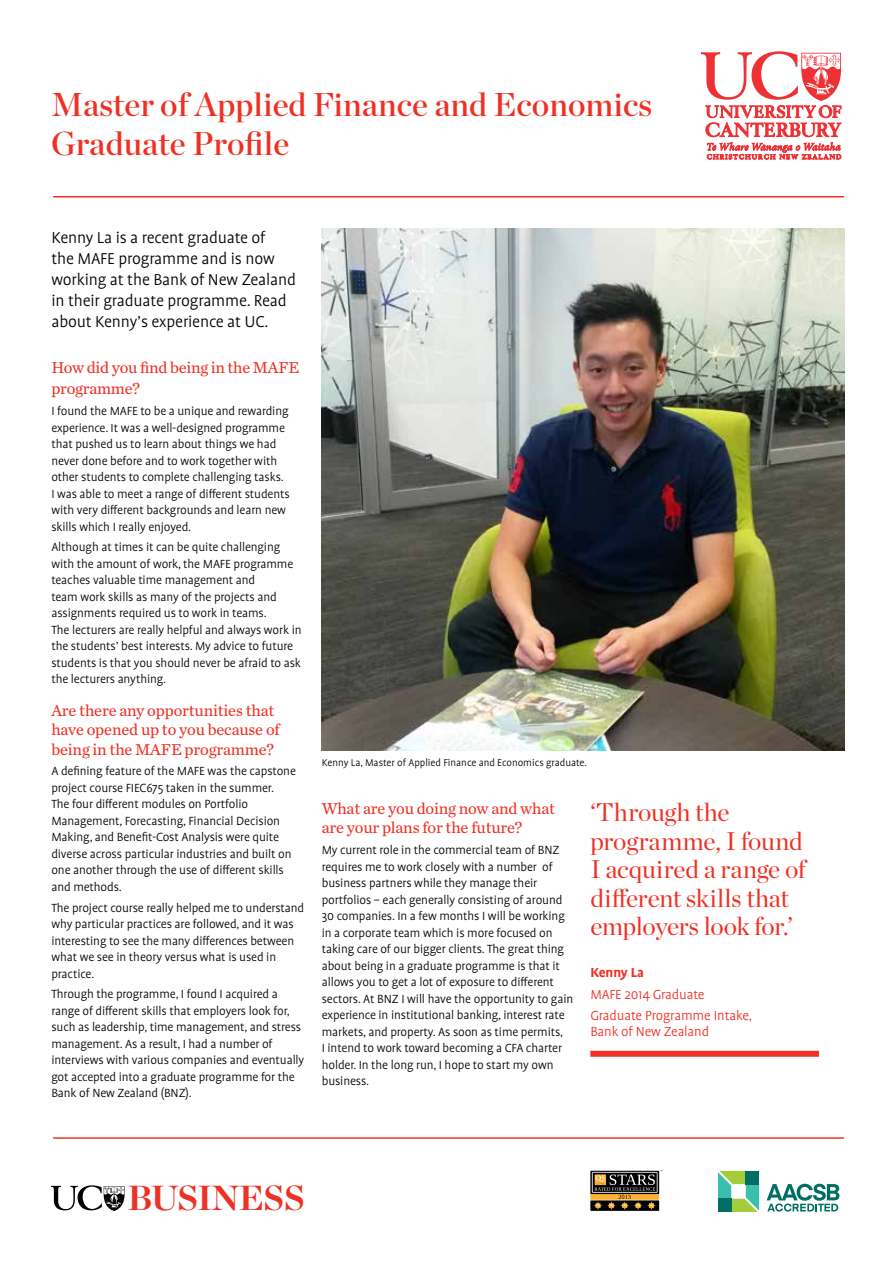
<style>
.page{position:relative;width:893px;height:1263px;background:#fff}
.page>*{position:absolute;margin:0;border:0;box-sizing:border-box;transform-origin:0 0}
.t1{font:700 34.8px "Chronicle Display";letter-spacing:-.03em;color:#ee3124}
.t2{font:33px/39px "Chronicle Display Semi";color:#ee3124}
.t3{font:25.5px/28.5px "Chronicle Display";letter-spacing:-.005em;color:#ee3124}
.t4{font:300 18px/21px "Profile Pro";letter-spacing:-.01em;color:#000}
.t5{font:16.5px/19.5px "Chronicle Text G2";letter-spacing:-.01em;color:#ee3124}
.t6{font:300 15px/20.7px "Profile Pro";letter-spacing:-.01em;color:#ee3124}
.t7{font:700 15px "Profile Pro";letter-spacing:-.01em;color:#ee3124}
.t8{font:300 13.5px/16.5px "Profile Pro";letter-spacing:-.01em;color:#000}
.t9{font:300 11.25px "Profile Pro";color:#000}
</style>
<div class="page">
<hr style="left:53px;top:196px;width:791px;height:2px;background:#ee3124">
<svg style="left:701px;top:51px;width:140px;height:108px"></svg>
<hr style="left:53px;top:1137px;width:791px;height:2px;background:#ee3124">
<svg style="left:51px;top:1185px;width:74px;height:26px"></svg>
<img style="left:322px;top:229px;width:522px;height:521px">
<div style="left:590px;top:1051px;width:229px;height:6px;background:#ee3124"></div>
<svg style="left:718px;top:1171px;width:41px;height:41px;background:#79c38b"></svg>
<div style="left:718px;top:1199px;width:13px;height:13px;background:#006e63"></div>
<svg style="left:767px;top:1184px;width:72px;height:27px"></svg>
<svg style="left:590px;top:1193px;width:69px;height:7px"></svg>
<svg style="left:590px;top:1171px;width:69px;height:23px"></svg>
<div style="left:592px;top:1172px;width:65px;height:20px;border:1px solid #d1d3d4"></div>
<div style="left:590px;top:1200px;width:69px;height:11px;background:#000"></div>
<svg style="left:594px;top:1171px;width:68px;height:39px"></svg>
<h2 class="t2" style="left:51px;top:82px;width:603px">Master of Applied Finance and Economics<br>Graduate Profile</h2>
<h3 class="t4" style="left:51px;top:228px;width:246px">Kenny La is a recent graduate of<br>the MAFE programme and is now working at the Bank of New Zealand in their graduate programme. Read about Kenny’s experience at UC.</h3>
<p class="t5" style="left:51px;top:356px;width:249px;line-height:21px">How did you find being in the MAFE programme?</p>
<p class="t8" style="left:51px;top:403px;width:240px">I found the MAFE to be a unique and rewarding experience. It was a well-designed programme that pushed us to learn about things we had never done before and to work together with other students to complete challenging tasks.<br>I was able to meet a range of different students with very different backgrounds and learn new skills which I really enjoyed.</p>
<p class="t8" style="left:51px;top:540px;width:252px">Although at times it can be quite challenging with the amount of work, the MAFE programme teaches valuable time management and<br>team work skills as many of the projects and assignments required us to work in teams.<br>The lecturers are really helpful and always work in the students’ best interests. My advice to future students is that you should never be afraid to ask the lecturers anything.</p>
<p class="t5" style="left:51px;top:699px;width:230px">Are there any opportunities that have opened up to you because of being in the MAFE programme?</p>
<p class="t8" style="left:51px;top:764px;width:246px">A defining feature of the MAFE was the capstone project course FIEC675 taken in the summer.<br>The four different modules on Portfolio Management, Forecasting, Financial Decision Making, and Benefit-Cost Analysis were quite diverse across particular industries and built on one another through the use of different skills and methods.</p>
<p class="t8" style="left:51px;top:900px;width:254px">The project course really helped me to understand why particular practices are followed, and it was interesting to see the many differences between what we see in theory versus what is used in practice.</p>
<p class="t8" style="left:51px;top:987px;width:254px">Through the programme, I found I acquired a range of different skills that employers look for, such as leadership, time management, and stress management. As a result, I had a number of interviews with various companies and eventually got accepted into a graduate programme for the Bank of New Zealand (BNZ).</p>
<p class="t9" style="left:322px;top:757px;width:267px">Kenny La, Master of Applied Finance and Economics graduate.</p>
<p class="t5" style="left:322px;top:798px;width:235px">What are you doing now and what are your plans for the future?</p>
<p class="t8" style="left:322px;top:842px;width:253px">My current role in the commercial team of BNZ requires me to work closely with a number of business partners while they manage their portfolios – each generally consisting of around 30 companies. In a few months I will be working in a corporate team which is more focused on taking care of our bigger clients. The great thing about being in a graduate programme is that it allows you to get a lot of exposure to different sectors. At BNZ I will have the opportunity to gain experience in institutional banking, interest rate markets, and property. As soon as time permits,<br>I intend to work toward becoming a CFA charter holder. In the long run, I hope to start my own business.</p>
<h3 class="t3" style="left:590px;top:796px;width:217px">‘Through the programme, I found<br>I acquired a range of different skills that employers look for.’</h3>
<p class="t7" style="left:590px;top:964px;width:55px">Kenny La</p>
<p class="t6" style="left:590px;top:984px;width:163px">MAFE 2014 Graduate<br>Graduate Programme Intake,</p>
<p class="t6" style="left:590px;top:1022px;width:120px">Bank of New Zealand</p>
<h1 class="t1" style="left:127px;top:1170px;width:179px">BUSINESS</h1>
</div>
